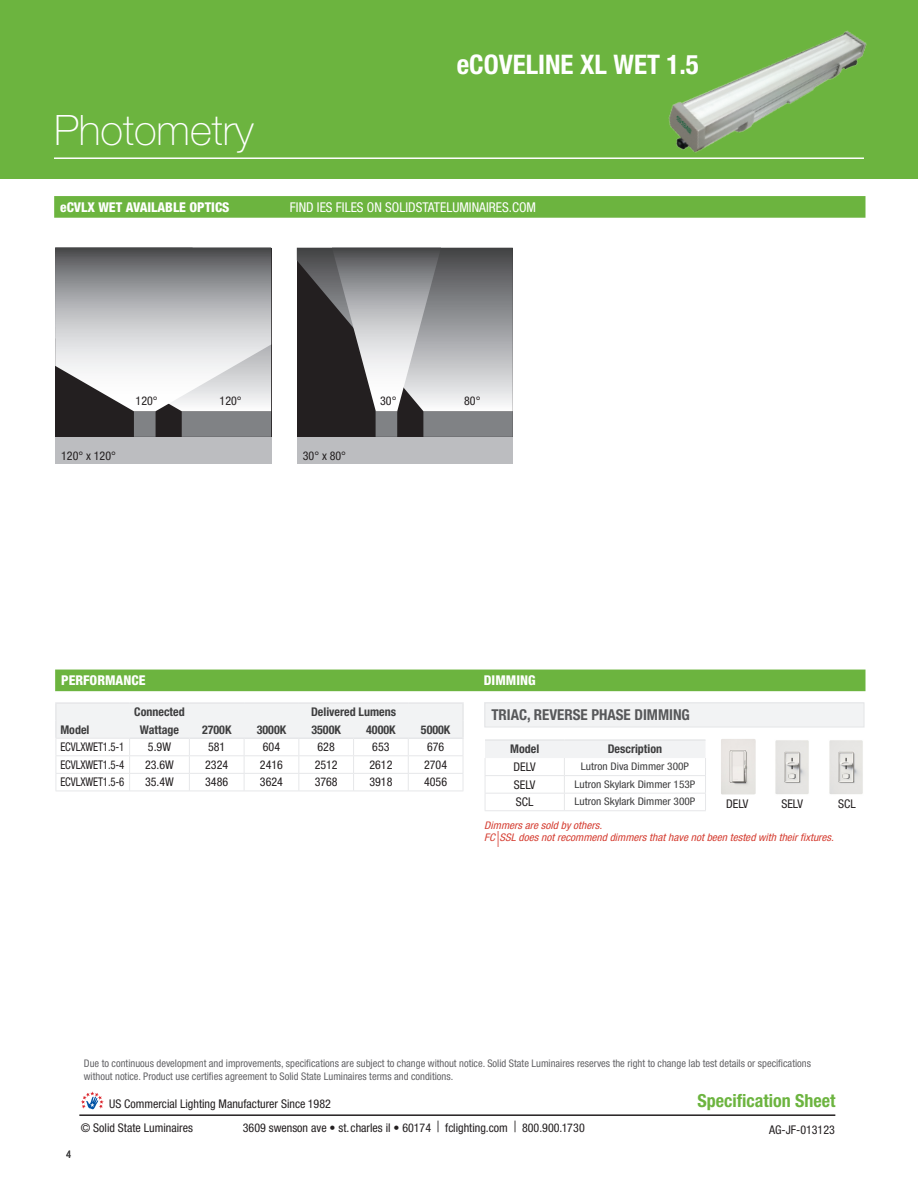
<style>
.page{position:relative;width:918px;height:1188px;background:#fff}
.page>*{position:absolute;margin:0;border:0;box-sizing:border-box;transform-origin:0 0}
.t1{font:100 42px "Helvetica Neue LT Std";color:#fff}
.t2{font:700 condensed 27px "Helvetica Neue LT Std";color:#fff}
.t3{font:700 condensed 18px "Helvetica Neue LT Std";color:#6cb43f}
.t4{font:700 condensed 15px "Helvetica Neue LT Std";color:#57585a}
.t5{font:800 condensed 13.5px "Helvetica Neue LT Std";color:#fff}
.t6{font:condensed 13.5px "Helvetica Neue LT Std";color:#fff}
.t7{font:condensed 12px "Helvetica Neue LT Std";color:#231f20}
.t8{font:700 condensed 12px "Helvetica Neue LT Std";color:#3e3e3f}
.t9{font:condensed 12px "Helvetica Neue LT Std";color:#231f20;scale:.9 1}
.t10{font:condensed 10.5px/12.6px "Helvetica Neue LT Std";color:#636366}
.t11{font:italic condensed 10.5px/12px "Helvetica Neue LT Std";color:#d53f33;scale:1.08 1}
.t12{font:condensed 10.5px "Helvetica Neue LT Std";color:#3e3e3f;scale:1.08 1}
.t13{font:condensed 10.5px "Helvetica Neue LT Std";color:#3e3e3f}
.s1{font-size:14.7px}
.s2{font-size:15.6px}
</style>
<div class="page">
<hr style="left:79px;top:1114px;width:756px;height:2px;background:#231f20">
<svg style="left:81px;top:1091px;width:23px;height:18px"></svg>
<div style="left:0;top:0;width:918px;height:178px;background:#6cb43f"></div>
<hr style="left:54px;top:157px;width:810px;height:2px;background:#fff">
<hr style="left:564px;top:810px;width:142px;height:1px;background:#e6e7e9">
<svg style="left:485px;top:741px;width:221px;height:69px"></svg>
<hr style="left:485px;top:810px;width:79px;height:1px;background:#e6e7e9">
<hr style="left:485px;top:739px;width:79px;height:2px;background:#e6e7e9">
<hr style="left:564px;top:739px;width:142px;height:2px;background:#e6e7e9">
<img style="left:721px;top:739px;width:35px;height:56px">
<img style="left:775px;top:740px;width:34px;height:54px">
<img style="left:829px;top:740px;width:34px;height:54px">
<div style="left:485px;top:703px;width:379px;height:24px;background:#f2f3f4"></div>
<div style="left:484px;top:702px;width:381px;height:26px;border:1px solid #e6e7e9"></div>
<div style="left:55px;top:670px;width:811px;height:21px;background:#6cb43f"></div>
<hr style="left:130px;top:791px;width:59px;height:1px;background:#e6e7e9">
<hr style="left:189px;top:791px;width:55px;height:1px;background:#e6e7e9">
<hr style="left:244px;top:791px;width:55px;height:1px;background:#e6e7e9">
<hr style="left:299px;top:791px;width:55px;height:1px;background:#e6e7e9">
<hr style="left:354px;top:791px;width:54px;height:1px;background:#e6e7e9">
<hr style="left:408px;top:791px;width:55px;height:1px;background:#e6e7e9">
<hr style="left:55px;top:702px;width:75px;height:2px;background:#e6e7e9">
<hr style="left:130px;top:702px;width:59px;height:2px;background:#e6e7e9">
<hr style="left:189px;top:702px;width:55px;height:2px;background:#e6e7e9">
<hr style="left:244px;top:702px;width:55px;height:2px;background:#e6e7e9">
<hr style="left:299px;top:702px;width:55px;height:2px;background:#e6e7e9">
<hr style="left:354px;top:702px;width:54px;height:2px;background:#e6e7e9">
<hr style="left:408px;top:702px;width:56px;height:2px;background:#e6e7e9">
<svg style="left:55px;top:704px;width:409px;height:87px"></svg>
<hr style="left:56px;top:791px;width:74px;height:1px;background:#e6e7e9">
<svg style="left:54px;top:196px;width:812px;height:22px;background:#6eb542"></svg>
<div style="left:55px;top:248px;width:216px;height:216px;background:#bcbdc0"></div>
<div style="left:55px;top:248px;width:216px;height:189px;background:#231f20"></div>
<div style="left:182px;top:411px;width:89px;height:26px;background:#808285"></div>
<div style="left:134px;top:411px;width:22px;height:26px;background:#808285"></div>
<svg style="left:55px;top:248px;width:216px;height:163px;background:#b3b4b6"></svg>
<div style="left:297px;top:248px;width:216px;height:216px;background:#bcbdc0"></div>
<div style="left:297px;top:248px;width:216px;height:189px;background:#231f20"></div>
<div style="left:423px;top:411px;width:90px;height:26px;background:#808285"></div>
<div style="left:376px;top:411px;width:21px;height:26px;background:#808285"></div>
<svg style="left:297px;top:248px;width:216px;height:163px"></svg>
<img style="left:660px;top:30px;width:207px;height:128px">
<p class="t1" style="left:54px;top:107px;width:201px">Photometry</p>
<p class="t2" style="left:457px;top:48px;width:244px">eCOVELINE XL WET 1.5</p>
<p class="t5" style="left:60px;top:199px;width:171px">eCVLX WET AVAILABLE OPTICS</p>
<p class="t6" style="left:290px;top:199px;width:248px">FIND IES FILES ON SOLIDSTATELUMINAIRES.COM</p>
<p class="t7" style="left:61px;top:448px;width:56px">120° x 120°</p>
<p class="t7" style="left:136px;top:393px;width:24px">120°</p>
<p class="t7" style="left:220px;top:393px;width:24px">120°</p>
<p class="t7" style="left:303px;top:448px;width:45px">30° x 80°</p>
<p class="t7" style="left:380px;top:393px;width:18px">30°</p>
<p class="t7" style="left:464px;top:393px;width:18px">80°</p>
<p class="t5" style="left:61px;top:672px;width:86px">PERFORMANCE</p>
<p class="t5" style="left:484px;top:672px;width:53px">DIMMING</p>
<p class="t8" style="left:134px;top:705px;width:52px">Connected</p>
<p class="t8" style="left:311px;top:705px;width:87px">Delivered Lumens</p>
<p class="t8" style="left:60px;top:722px;width:31px">Model</p>
<p class="t8" style="left:140px;top:722px;width:41px">Wattage</p>
<p class="t8" style="left:202px;top:722px;width:31px">2700K</p>
<p class="t8" style="left:257px;top:722px;width:31px">3000K</p>
<p class="t8" style="left:311px;top:722px;width:31px">3500K</p>
<p class="t8" style="left:366px;top:722px;width:31px">4000K</p>
<p class="t8" style="left:421px;top:722px;width:31px">5000K</p>
<p class="t9" style="left:60px;top:740px;width:73px">ECVLXWET1.5-1</p>
<p class="t7" style="left:148px;top:740px;width:25px">5.9W</p>
<p class="t7" style="left:208px;top:740px;width:19px">581</p>
<p class="t7" style="left:263px;top:740px;width:19px">604</p>
<p class="t7" style="left:318px;top:740px;width:19px">628</p>
<p class="t7" style="left:372px;top:740px;width:19px">653</p>
<p class="t7" style="left:427px;top:740px;width:19px">676</p>
<p class="t9" style="left:60px;top:758px;width:73px">ECVLXWET1.5-4</p>
<p class="t7" style="left:145px;top:758px;width:30px">23.6W</p>
<p class="t7" style="left:205px;top:758px;width:25px">2324</p>
<p class="t7" style="left:260px;top:758px;width:25px">2416</p>
<p class="t7" style="left:315px;top:758px;width:25px">2512</p>
<p class="t7" style="left:369px;top:758px;width:25px">2612</p>
<p class="t7" style="left:424px;top:758px;width:25px">2704</p>
<p class="t9" style="left:60px;top:775px;width:73px">ECVLXWET1.5-6</p>
<p class="t7" style="left:145px;top:775px;width:30px">35.4W</p>
<p class="t7" style="left:205px;top:775px;width:25px">3486</p>
<p class="t7" style="left:260px;top:775px;width:25px">3624</p>
<p class="t7" style="left:315px;top:775px;width:25px">3768</p>
<p class="t7" style="left:369px;top:775px;width:25px">3918</p>
<p class="t7" style="left:424px;top:775px;width:25px">4056</p>
<p class="t4" style="left:491px;top:706px;width:200px">TRIAC, REVERSE PHASE DIMMING</p>
<p class="t8" style="left:510px;top:742px;width:31px">Model</p>
<p class="t8" style="left:608px;top:742px;width:56px">Description</p>
<p class="t7" style="left:514px;top:760px;width:24px">DELV</p>
<p class="t12" style="left:581px;top:760px;width:101px">Lutron Diva Dimmer 300P</p>
<p class="t7" style="left:514px;top:777px;width:23px">SELV</p>
<p class="t12" style="left:575px;top:778px;width:113px">Lutron Skylark Dimmer 153P</p>
<p class="t7" style="left:516px;top:795px;width:19px">SCL</p>
<p class="t12" style="left:575px;top:795px;width:113px">Lutron Skylark Dimmer 300P</p>
<p class="t7" style="left:726px;top:797px;width:24px">DELV</p>
<p class="t7" style="left:781px;top:797px;width:23px">SELV</p>
<p class="t7" style="left:838px;top:797px;width:19px">SCL</p>
<p class="t11" style="left:484px;top:820px;width:325px">Dimmers are sold by others.<br>FC<span class="s1">|</span>SSL does not recommend dimmers that have not been tested with their fixtures.</p>
<p class="t10" style="left:84px;top:1057px;width:729px">Due to continuous development and improvements, specifications are subject to change without notice. Solid State Luminaires reserves the right to change lab test details or specifications without notice. Product use certifies agreement to Solid State Luminaires terms and conditions.</p>
<p class="t13" style="left:66px;top:1149px;width:7px">4</p>
<p class="t7" style="left:109px;top:1097px;width:223px">US Commercial Lighting Manufacturer Since 1982</p>
<h3 class="t3" style="left:697px;top:1090px;width:139px">Specification Sheet</h3>
<p class="t7" style="left:81px;top:1121px;width:114px">© Solid State Luminaires</p>
<p class="t7" style="left:243px;top:1121px;width:343px">3609 swenson ave • st. charles il • 60174 <span class="s2">|</span> fclighting.com <span class="s2">|</span> 800.900.1730</p>
<p class="t7" style="left:769px;top:1123px;width:67px">AG-JF-013123</p>
</div>
